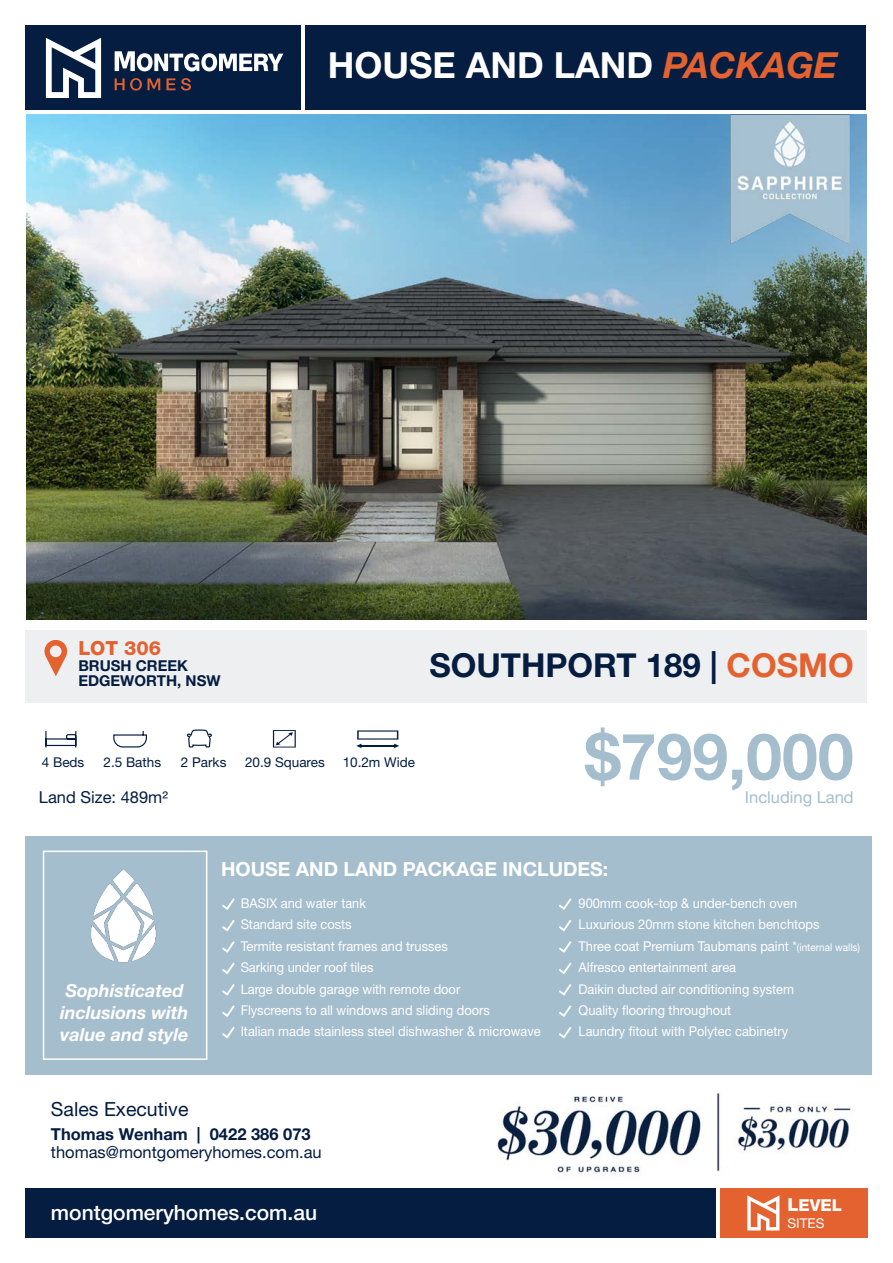
<style>
.page{position:relative;width:893px;height:1263px;background:#fff}
.page>*{position:absolute;margin:0;border:0;box-sizing:border-box;transform-origin:0 0}
.t1{font:700 64.5px "Helvetica Neue LT Pro";color:#a5bece}
.t2{font:700 36px "Helvetica Neue LT Pro";color:#fff}
.t3{font:700 33px "Helvetica Neue LT Pro";color:#051d40}
.t4{font:500 21px "Helvetica Neue LT Pro";color:#fff}
.t5{font:700 19.5px "Helvetica Neue LT Pro";color:#fff}
.t6{font:19.5px "Helvetica Neue LT Pro";color:#051d40}
.t7{font:800 19.5px "Helvetica Neue LT Pro";color:#e36230}
.t8{font:italic 700 18px/21.6px "Helvetica Neue LT Pro";color:#fff}
.t9{font:16.5px/17.9px "Helvetica Neue LT Pro";color:#051d40}
.t10{font:16.5px "Helvetica Neue LT Pro";color:#a5bece}
.t11{font:800 16.5px "Helvetica Neue LT Pro";color:#fff}
.t12{font:700 15px/14.9px "Helvetica Neue LT Pro";color:#051d40}
.t13{font:13.5px "Helvetica Neue LT Pro";color:#fff;scale:.95 1}
.t14{font:13.5px "Helvetica Neue LT Pro";color:#051d40}
.t15{font:13.5px "Helvetica Neue LT Pro";color:#fff}
.s1{font-style:italic;color:#e36230}
.s2{color:#e36230}
.s3{font-size:10.5px}
.s4{font-weight:700}
.s5{font-size:18px}
</style>
<div class="page">
<div style="left:26px;top:26px;width:275px;height:84px;background:#051d40"></div>
<div style="left:306px;top:26px;width:560px;height:84px;background:#051d40"></div>
<div style="left:26px;top:1188px;width:690px;height:49px;background:#051d40"></div>
<svg style="left:46px;top:38px;width:55px;height:60px"></svg>
<svg style="left:115px;top:51px;width:168px;height:20px"></svg>
<svg style="left:115px;top:78px;width:76px;height:13px"></svg>
<img style="left:26px;top:115px;width:840px;height:504px">
<div style="left:26px;top:630px;width:841px;height:72px;background:#eeeff0"></div>
<svg style="left:44px;top:640px;width:24px;height:36px"></svg>
<div style="left:26px;top:837px;width:846px;height:238px;background:#a5bece"></div>
<div style="left:43px;top:850px;width:164px;height:210px;border:2px solid #fff"></div>
<svg style="left:222px;top:898px;width:13px;height:12px"></svg>
<svg style="left:559px;top:898px;width:12px;height:12px"></svg>
<svg style="left:222px;top:920px;width:13px;height:11px"></svg>
<svg style="left:559px;top:920px;width:12px;height:11px"></svg>
<svg style="left:222px;top:941px;width:13px;height:12px"></svg>
<svg style="left:559px;top:941px;width:12px;height:12px"></svg>
<svg style="left:222px;top:962px;width:13px;height:12px"></svg>
<svg style="left:559px;top:962px;width:12px;height:12px"></svg>
<svg style="left:222px;top:984px;width:13px;height:12px"></svg>
<svg style="left:559px;top:984px;width:12px;height:12px"></svg>
<svg style="left:222px;top:1005px;width:13px;height:12px"></svg>
<svg style="left:559px;top:1005px;width:12px;height:12px"></svg>
<svg style="left:222px;top:1027px;width:13px;height:11px"></svg>
<svg style="left:559px;top:1027px;width:12px;height:11px"></svg>
<img style="left:91px;top:869px;width:65px;height:94px">
<div style="left:721px;top:1188px;width:147px;height:49px;background:#e36230"></div>
<svg style="left:747px;top:1195px;width:32px;height:35px"></svg>
<img style="left:730px;top:114px;width:120px;height:130px">
<img style="left:497px;top:1093px;width:354px;height:81px">
<svg style="left:45px;top:731px;width:32px;height:17px"></svg>
<svg style="left:113px;top:731px;width:34px;height:17px"></svg>
<svg style="left:187px;top:729px;width:25px;height:19px"></svg>
<svg style="left:273px;top:730px;width:23px;height:17px"></svg>
<svg style="left:356px;top:730px;width:43px;height:18px"></svg>
<p class="t2" style="left:328px;top:43px;width:512px">HOUSE AND LAND <span class="s1">PACKAGE</span></p>
<p class="t7" style="left:78px;top:636px;width:84px">LOT 306</p>
<p class="t12" style="left:78px;top:658px;width:144px">BRUSH CREEK<br>EDGEWORTH, NSW</p>
<p class="t14" style="left:42px;top:754px;width:44px">4 Beds</p>
<p class="t14" style="left:104px;top:754px;width:59px">2.5 Baths</p>
<p class="t14" style="left:181px;top:754px;width:47px">2 Parks</p>
<p class="t9" style="left:39px;top:788px;width:130px">Land Size: 489m²</p>
<p class="t3" style="left:429px;top:644px;width:426px">SOUTHPORT 189 | <span class="s2">COSMO</span></p>
<p class="t14" style="left:245px;top:754px;width:81px">20.9 Squares</p>
<p class="t14" style="left:343px;top:754px;width:74px">10.2m Wide</p>
<p class="t1" style="left:585px;top:716px;width:270px">$799,000</p>
<p class="t10" style="left:745px;top:787px;width:110px">Including Land</p>
<p class="t8" style="left:60px;top:979px;width:130px">Sophisticated inclusions with value and style</p>
<p class="t5" style="left:221px;top:857px;width:389px">HOUSE AND LAND PACKAGE INCLUDES:</p>
<p class="t13" style="left:241px;top:895px;width:134px">BASIX and water tank</p>
<p class="t13" style="left:241px;top:916px;width:118px">Standard site costs</p>
<p class="t13" style="left:241px;top:938px;width:220px">Termite resistant frames and trusses</p>
<p class="t13" style="left:241px;top:959px;width:141px">Sarking under roof tiles</p>
<p class="t13" style="left:241px;top:980px;width:233px">Large double garage with remote door</p>
<p class="t13" style="left:241px;top:1002px;width:264px">Flyscreens to all windows and sliding doors</p>
<p class="t13" style="left:241px;top:1023px;width:317px">Italian made stainless steel dishwasher &amp; microwave</p>
<p class="t13" style="left:579px;top:895px;width:232px">900mm cook-top &amp; under-bench oven</p>
<p class="t13" style="left:579px;top:916px;width:255px">Luxurious 20mm stone kitchen benchtops</p>
<p class="t13" style="left:579px;top:938px;width:298px">Three coat Premium Taubmans paint *<span class="s3">(internal walls)</span></p>
<p class="t13" style="left:579px;top:959px;width:167px">Alfresco entertainment area</p>
<p class="t13" style="left:579px;top:980px;width:228px">Daikin ducted air conditioning system</p>
<p class="t13" style="left:579px;top:1002px;width:162px">Quality flooring throughout</p>
<p class="t13" style="left:579px;top:1023px;width:222px">Laundry fitout with Polytec cabinetry</p>
<p class="t6" style="left:51px;top:1097px;width:139px">Sales Executive</p>
<p class="t9" style="left:51px;top:1125px;width:272px"><span class="s4">Thomas Wenham | 0422 386 073 </span>thomas@montgomeryhomes.com.au</p>
<p class="t4" style="left:51px;top:1200px;width:268px">montgomeryhomes.com.au</p>
<p class="t11" style="left:787px;top:1195px;width:56px"><span class="s5">L</span>EVEL</p>
<p class="t15" style="left:787px;top:1215px;width:38px">SITES</p>
</div>
